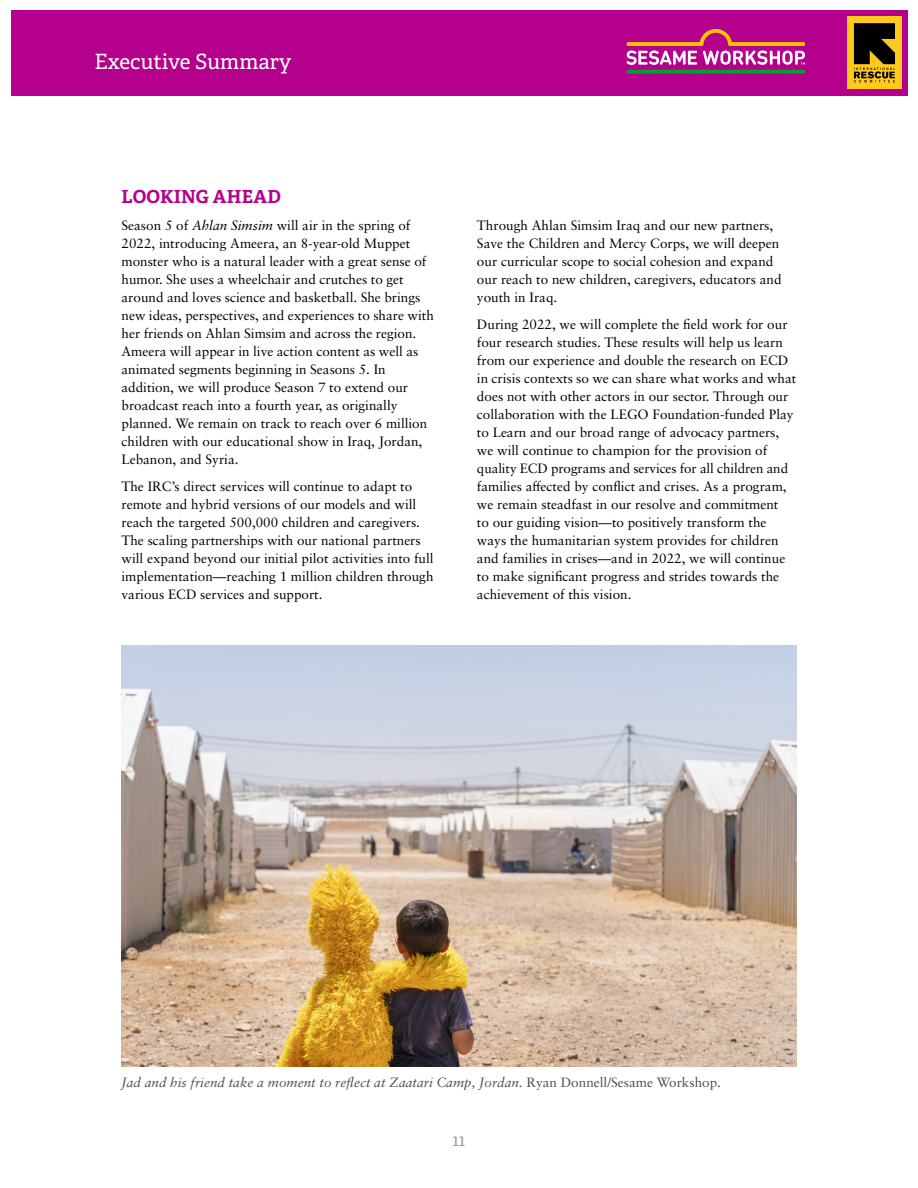
<style>
.page{position:relative;width:918px;height:1188px;background:#fff}
.page>*{position:absolute;margin:0;border:0;box-sizing:border-box;transform-origin:0 0}
.t1{font:21px "Adelle";color:#fff}
.c_span{font:700 18px "Adelle PE";letter-spacing:.005em;color:#b4008d}
.t2{font:16.5px "Adelle";color:#999}
.tx{font:13.5px/18px "Sabon LT Pro";color:#000}
.caption_text_page{font:italic 13.5px "Sabon LT Pro";color:#4d4d4d}
.s1{font-style:italic}
.s2{font-style:normal}
</style>
<div class="page">
<img style="left:122px;top:646px;width:674px;height:420px">
<div style="left:12px;top:10px;width:896px;height:85px;background:#b4008d"></div>
<svg style="left:627px;top:70px;width:178px;height:4px"></svg>
<svg style="left:627px;top:29px;width:178px;height:36px"></svg>
<div style="left:847px;top:16px;width:55px;height:73px;background:#ffca1c"></div>
<svg style="left:854px;top:23px;width:41px;height:59px"></svg>
<h1 class="t1" style="left:94px;top:48px;width:198px">Executive Summary</h1>
<p class="c_span" style="left:122px;top:183px;width:161px">LOOKING AHEAD</p>
<p class="tx" style="left:122px;top:216px;width:314px">Season 5 of <span class="s1">Ahlan Simsim</span> will air in the spring of 2022, introducing Ameera, an 8-year-old Muppet monster who is a natural leader with a great sense of humor. She uses a wheelchair and crutches to get around and loves science and basketball. She brings new ideas, perspectives, and experiences to share with her friends on Ahlan Simsim and across the region.<br>Ameera will appear in live action content as well as animated segments beginning in Seasons 5. In addition, we will produce Season 7 to extend our broadcast reach into a fourth year, as originally planned. We remain on track to reach over 6 million children with our educational show in Iraq, Jordan, Lebanon, and Syria.</p>
<p class="tx" style="left:122px;top:477px;width:314px">The IRC’s direct services will continue to adapt to remote and hybrid versions of our models and will reach the targeted 500,000 children and caregivers.<br>The scaling partnerships with our national partners will expand beyond our initial pilot activities into full implementation—reaching 1 million children through various ECD services and support.</p>
<p class="tx" style="left:477px;top:216px;width:306px">Through Ahlan Simsim Iraq and our new partners, Save the Children and Mercy Corps, we will deepen our curricular scope to social cohesion and expand our reach to new children, caregivers, educators and youth in Iraq.</p>
<p class="tx" style="left:477px;top:315px;width:321px">During 2022, we will complete the field work for our four research studies. These results will help us learn from our experience and double the research on ECD in crisis contexts so we can share what works and what does not with other actors in our sector. Through our collaboration with the LEGO Foundation-funded Play to Learn and our broad range of advocacy partners, we will continue to champion for the provision of quality ECD programs and services for all children and families affected by conflict and crises. As a program, we remain steadfast in our resolve and commitment<br>to our guiding vision—to positively transform the ways the humanitarian system provides for children and families in crises—and in 2022, we will continue to make significant progress and strides towards the achievement of this vision.</p>
<p class="caption_text_page" style="left:122px;top:1074px;width:601px">Jad and his friend take a moment to reflect at Zaatari Camp, Jordan. <span class="s2">Ryan Donnell/Sesame Workshop.</span></p>
<p class="t2" style="left:453px;top:1130px;width:14px">11</p>
</div>
